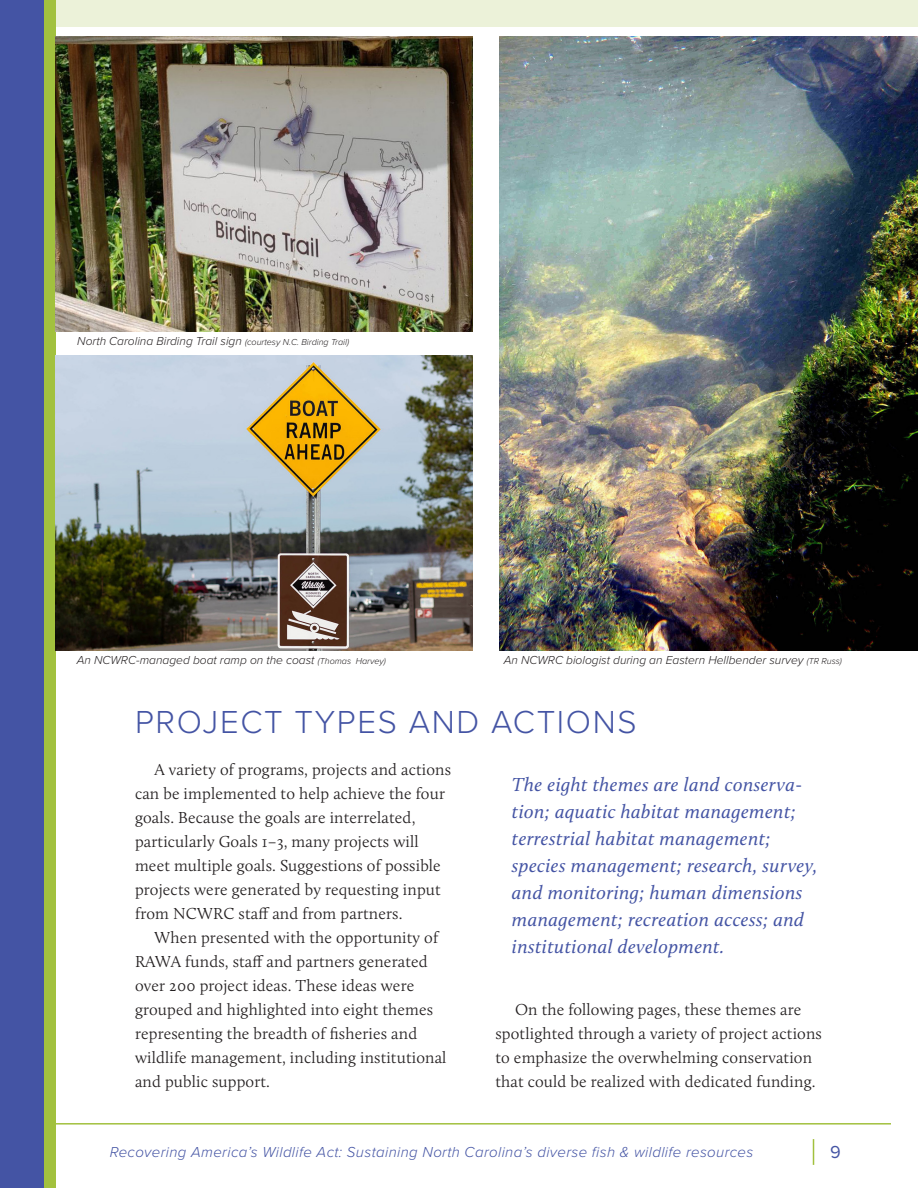
<style>
.page{position:relative;width:918px;height:1188px;background:#fff}
.page>*{position:absolute;margin:0;border:0;box-sizing:border-box;transform-origin:0 0}
.t1{font:300 33px "Proxima Nova";letter-spacing:.05em;color:#4454a4}
.t2{font:italic 19.5px/27px "Calluna";letter-spacing:.02em;color:#4454a4}
.t3{font:18px "Proxima Nova";color:#4454a4}
.t4{font:300 16.5px/24px "Calluna";letter-spacing:.01em;color:#231f20}
.t5{font:italic 300 15px "Proxima Nova";letter-spacing:.025em;color:#4454a4}
.t6{font:italic 300 12px "Proxima Nova";color:#231f20}
.s1{font-size:9px}
</style>
<div class="page">
<div style="left:45px;top:0;width:873px;height:27px;background:#ecf2d9"></div>
<hr style="left:14px;top:1123px;width:877px;height:2px;background:#a2c13e">
<div style="left:0;top:0;width:46px;height:1188px;background:#4454a4"></div>
<div style="left:45px;top:0;width:11px;height:1188px;background:#a2c13e"></div>
<svg style="left:813px;top:1139px;width:1px;height:26px"></svg>
<img style="left:56px;top:37px;width:416px;height:294px">
<img style="left:56px;top:355px;width:416px;height:295px">
<img style="left:499px;top:37px;width:419px;height:613px">
<p class="t6" style="left:77px;top:333px;width:273px">North Carolina Birding Trail sign <span class="s1">(courtesy N.C. Birding Trail)</span></p>
<p class="t6" style="left:77px;top:651px;width:311px">An NCWRC-managed boat ramp on the coast <span class="s1">(Thomas Harvey)</span></p>
<p class="t6" style="left:504px;top:651px;width:340px">An NCWRC biologist during an Eastern Hellbender survey <span class="s1">(TR Russ)</span></p>
<p class="t1" style="left:135px;top:697px;width:503px">PROJECT TYPES AND ACTIONS</p>
<p class="t4" style="left:135px;top:757px;width:318px;text-indent:20px">A variety of programs, projects and actions can be implemented to help achieve the four goals. Because the goals are interrelated, particularly Goals 1–3, many projects will meet multiple goals. Suggestions of possible projects were generated by requesting input from NCWRC staff and from partners.</p>
<p class="t4" style="left:135px;top:925px;width:313px;text-indent:20px">When presented with the opportunity of RAWA funds, staff and partners generated over 200 project ideas. These ideas were grouped and highlighted into eight themes representing the breadth of fisheries and wildlife management, including institutional and public support.</p>
<p class="t2" style="left:512px;top:771px;width:307px">The eight themes are land conserva&shy;tion; aquatic habitat management; terrestrial habitat management; species management; research, survey, and monitoring; human dimensions management; recreation access; and institutional development.</p>
<p class="t4" style="left:495px;top:998px;width:328px;text-align:center">On the following pages, these themes are spotlighted through a variety of project actions to emphasize the overwhelming conservation that could be realized with dedicated funding.</p>
<p class="t5" style="left:110px;top:1141px;width:645px">Recovering America’s Wildlife Act: Sustaining North Carolina’s diverse fish &amp; wildlife resources</p>
<p class="t3" style="left:830px;top:1138px;width:12px">9</p>
</div>
